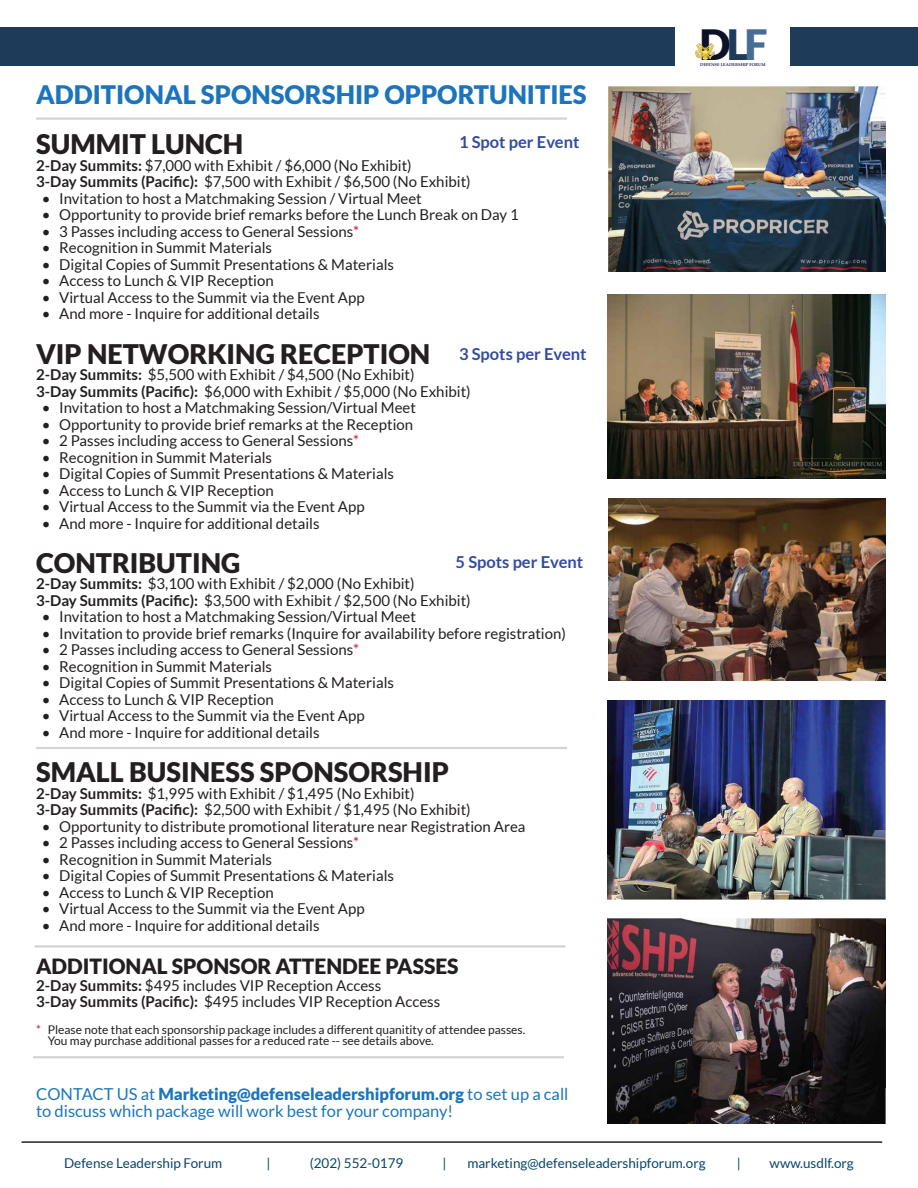
<style>
.page{position:relative;width:918px;height:1188px;background:#fff}
.page>*{position:absolute;margin:0;border:0;box-sizing:border-box;transform-origin:0 0}
.t1{font:900 41.7px "Lato";color:#0c1128}
.t2{font:900 27px "Lato";color:#231f20}
.t3{font:900 25.5px "Lato";color:#1c75bc}
.t4{font:900 21px "Lato";color:#231f20}
.t5{font:16.5px/16.5px "Lato";color:#1c75bc}
.t6{font:700 16.5px "Lato";color:#324c9e}
.t7{font:15px/16.5px "Lato";color:#231f20}
.t8{font:13.5px "Lato";color:#084669}
.t9{font:12px/10.5px "Lato";color:#231f20}
.t10{font:700 4.2px "Palatino";color:#1a1d4d}
.s1{font-weight:700}
.s2{color:#be1e2d}
.s3{font-weight:900}
.s4{color:#1e3b59}
.s5{color:#476d93}
</style>
<div class="page">
<hr style="left:22px;top:1141px;width:860px;height:2px;background:#231f20">
<img style="left:695px;top:44px;width:19px;height:16px">
<div style="left:0;top:27px;width:675px;height:38px;background:#1e3b59"></div>
<div style="left:791px;top:27px;width:127px;height:38px;background:#1e3b59"></div>
<img style="left:608px;top:294px;width:277px;height:184px">
<img style="left:608px;top:498px;width:277px;height:183px">
<hr style="left:36px;top:117px;width:531px;height:3px;background:#231f20">
<img style="left:607px;top:919px;width:279px;height:204px">
<hr style="left:36px;top:747px;width:531px;height:2px;background:#231f20">
<hr style="left:34px;top:945px;width:531px;height:3px;background:#231f20">
<hr style="left:33px;top:1056px;width:531px;height:2px;background:#231f20">
<img style="left:608px;top:701px;width:277px;height:198px">
<img style="left:608px;top:86px;width:277px;height:186px">
<h3 class="t3" style="left:36px;top:79px;width:552px">ADDITIONAL SPONSORSHIP OPPORTUNITIES</h3>
<h2 class="t2" style="left:36px;top:128px;width:209px">SUMMIT LUNCH</h2>
<p class="t7" style="left:36px;top:157px;width:436px"><span class="s1">2-Day Summits:</span> $7,000 with Exhibit / $6,000 (No Exhibit)<br><span class="s1">3-Day Summits (Pacific):</span> $7,500 with Exhibit / $6,500 (No Exhibit)</p>
<p class="t7" style="left:42px;top:190px;width:381px">• Invitation to host a Matchmaking Session / Virtual Meet</p>
<p class="t7" style="left:42px;top:206px;width:478px">• Opportunity to provide brief remarks before the Lunch Break on Day 1</p>
<p class="t7" style="left:42px;top:223px;width:319px">• 3 Passes including access to General Sessions<span class="s2">*</span></p>
<p class="t7" style="left:42px;top:239px;width:232px">• Recognition in Summit Materials</p>
<p class="t7" style="left:42px;top:256px;width:354px">• Digital Copies of Summit Presentations &amp; Materials</p>
<p class="t7" style="left:42px;top:272px;width:233px">• Access to Lunch &amp; VIP Reception</p>
<p class="t7" style="left:42px;top:289px;width:324px">• Virtual Access to the Summit via the Event App</p>
<p class="t7" style="left:42px;top:305px;width:279px">• And more - Inquire for additional details</p>
<h2 class="t2" style="left:36px;top:338px;width:396px">VIP NETWORKING RECEPTION</h2>
<p class="t7" style="left:36px;top:366px;width:436px"><span class="s1">2-Day Summits:</span> $5,500 with Exhibit / $4,500 (No Exhibit)<br><span class="s1">3-Day Summits (Pacific):</span> $6,000 with Exhibit / $5,000 (No Exhibit)</p>
<p class="t7" style="left:42px;top:399px;width:376px">• Invitation to host a Matchmaking Session/Virtual Meet</p>
<p class="t7" style="left:42px;top:416px;width:373px">• Opportunity to provide brief remarks at the Reception</p>
<p class="t7" style="left:42px;top:432px;width:319px">• 2 Passes including access to General Sessions<span class="s2">*</span></p>
<p class="t7" style="left:42px;top:449px;width:232px">• Recognition in Summit Materials</p>
<p class="t7" style="left:42px;top:465px;width:354px">• Digital Copies of Summit Presentations &amp; Materials</p>
<p class="t7" style="left:42px;top:482px;width:233px">• Access to Lunch &amp; VIP Reception</p>
<p class="t7" style="left:42px;top:498px;width:324px">• Virtual Access to the Summit via the Event App</p>
<p class="t7" style="left:42px;top:515px;width:279px">• And more - Inquire for additional details</p>
<h2 class="t2" style="left:36px;top:547px;width:206px">CONTRIBUTING</h2>
<p class="t7" style="left:36px;top:576px;width:436px"><span class="s1">2-Day Summits:</span> $3,100 with Exhibit / $2,000 (No Exhibit)<br><span class="s1">3-Day Summits (Pacific):</span> $3,500 with Exhibit / $2,500 (No Exhibit)</p>
<p class="t7" style="left:42px;top:609px;width:376px">• Invitation to host a Matchmaking Session/Virtual Meet</p>
<p class="t7" style="left:42px;top:625px;width:526px">• Invitation to provide brief remarks (Inquire for availability before registration)</p>
<p class="t7" style="left:42px;top:642px;width:319px">• 2 Passes including access to General Sessions<span class="s2">*</span></p>
<p class="t7" style="left:42px;top:658px;width:232px">• Recognition in Summit Materials</p>
<p class="t7" style="left:42px;top:675px;width:354px">• Digital Copies of Summit Presentations &amp; Materials</p>
<p class="t7" style="left:42px;top:691px;width:233px">• Access to Lunch &amp; VIP Reception</p>
<p class="t7" style="left:42px;top:708px;width:324px">• Virtual Access to the Summit via the Event App</p>
<p class="t7" style="left:42px;top:724px;width:279px">• And more - Inquire for additional details</p>
<h2 class="t2" style="left:36px;top:757px;width:414px">SMALL BUSINESS SPONSORSHIP</h2>
<p class="t7" style="left:36px;top:785px;width:436px"><span class="s1">2-Day Summits:</span> $1,995 with Exhibit / $1,495 (No Exhibit)<br><span class="s1">3-Day Summits (Pacific):</span> $2,500 with Exhibit / $1,495 (No Exhibit)</p>
<p class="t7" style="left:42px;top:818px;width:485px">• Opportunity to distribute promotional literature near Registration Area</p>
<p class="t7" style="left:42px;top:835px;width:319px">• 2 Passes including access to General Sessions<span class="s2">*</span></p>
<p class="t7" style="left:42px;top:851px;width:232px">• Recognition in Summit Materials</p>
<p class="t7" style="left:42px;top:868px;width:354px">• Digital Copies of Summit Presentations &amp; Materials</p>
<p class="t7" style="left:42px;top:884px;width:233px">• Access to Lunch &amp; VIP Reception</p>
<p class="t7" style="left:42px;top:901px;width:324px">• Virtual Access to the Summit via the Event App</p>
<p class="t7" style="left:42px;top:917px;width:279px">• And more - Inquire for additional details</p>
<h3 class="t4" style="left:36px;top:954px;width:424px">ADDITIONAL SPONSOR ATTENDEE PASSES</h3>
<p class="t7" style="left:36px;top:977px;width:406px"><span class="s1">2-Day Summits:</span> $495 includes VIP Reception Access<br><span class="s1">3-Day Summits (Pacific):</span> $495 includes VIP Reception Access</p>
<p class="t9" style="left:48px;top:1024px;width:479px;text-indent:-12px"><span class="s2">*</span> Please note that each sponsorship package includes a different quanitity of attendee passes.<br>You may purchase additional passes for a reduced rate -- see details above.</p>
<p class="t6" style="left:459px;top:132px;width:122px">1 Spot per Event</p>
<p class="t6" style="left:459px;top:345px;width:129px">3 Spots per Event</p>
<p class="t6" style="left:456px;top:552px;width:129px">5 Spots per Event</p>
<p class="t5" style="left:36px;top:1086px;width:534px">CONTACT US at <span class="s3">Marketing@defenseleadershipforum.org</span> to set up a call to discuss which package will work best for your company!</p>
<h1 class="t1" style="left:699px;top:20px;width:70px">D<span class="s4">L</span><span class="s5">F</span></h1>
<p class="t10" style="left:700px;top:61px;width:67px">DEFENSE LEADERSHIP FORUM</p>
<p class="t8" style="left:64px;top:1156px;width:160px">Defense Leadership Forum</p>
<p class="t8" style="left:267px;top:1156px;width:6px">|</p>
<p class="t8" style="left:310px;top:1156px;width:95px">(202) 552-0179</p>
<p class="t8" style="left:443px;top:1156px;width:6px">|</p>
<p class="t8" style="left:467px;top:1156px;width:240px">marketing@defenseleadershipforum.org</p>
<p class="t8" style="left:737px;top:1156px;width:6px">|</p>
<p class="t8" style="left:770px;top:1156px;width:86px">www.usdlf.org</p>
</div>
